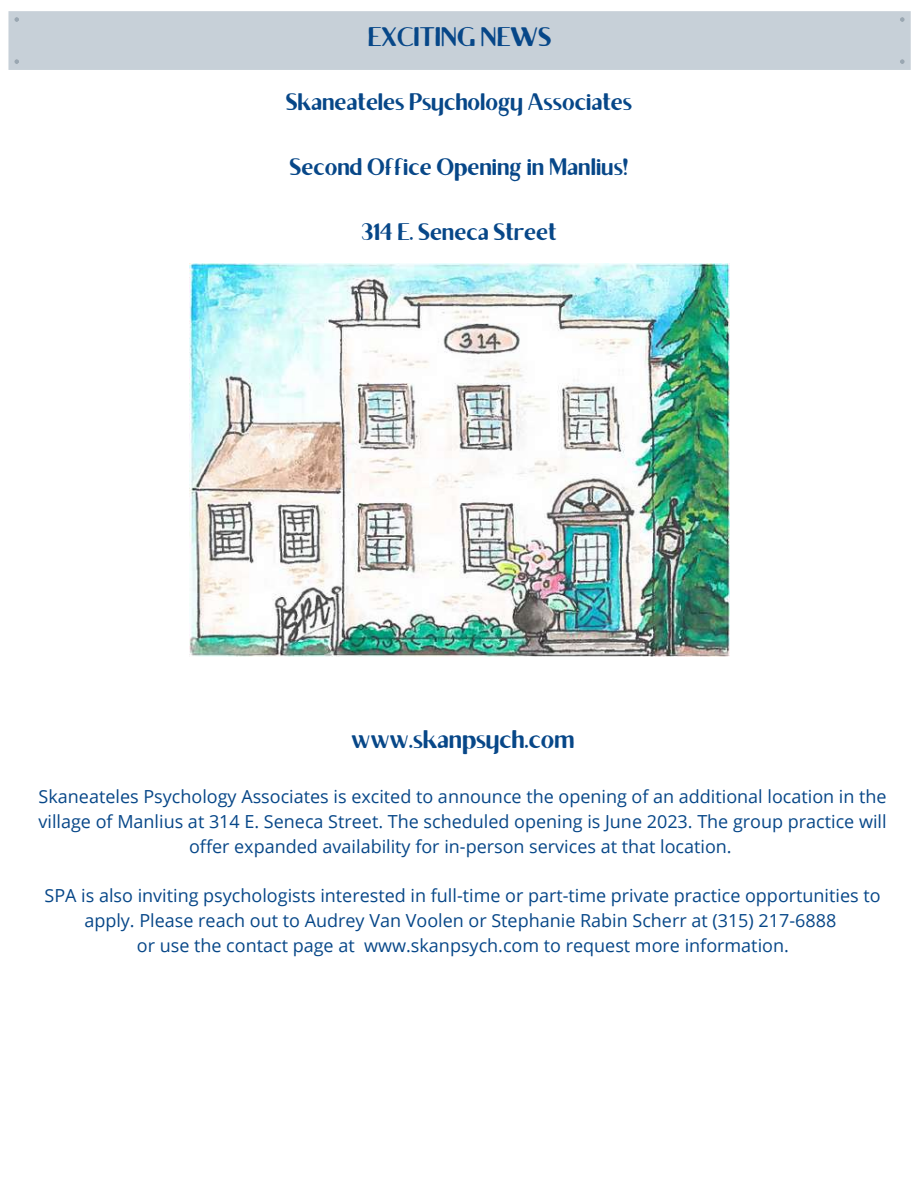
<style>
.page{position:relative;width:918px;height:1188px;background:#fff}
.page>*{position:absolute;margin:0;border:0;box-sizing:border-box;transform-origin:0 0}
.t1{font:27px "Brixton Sans TC";color:#074788}
.t2{font:25.5px "Brixton Sans TC";color:#074788}
.t3{font:24px "Brixton Sans TC";color:#074788}
.t4{font:18px/24.8px "Open Sans";color:#074788;text-align:center}
</style>
<div class="page">
<div style="left:8px;top:11px;width:903px;height:59px;background:#c7d0d8"></div>
<svg style="left:14px;top:17px;width:5px;height:5px"></svg>
<svg style="left:900px;top:17px;width:5px;height:5px"></svg>
<svg style="left:900px;top:59px;width:5px;height:5px"></svg>
<svg style="left:14px;top:59px;width:5px;height:5px"></svg>
<img style="left:189px;top:263px;width:540px;height:394px">
<h1 class="t1" style="left:368px;top:27px;width:185px">EXCITING NEWS</h1>
<h3 class="t3" style="left:286px;top:93px;width:348px">Skaneateles Psychology Associates</h3>
<h3 class="t3" style="left:290px;top:158px;width:340px">Second Office Opening in Manlius!</h3>
<h3 class="t3" style="left:362px;top:223px;width:196px">314 E. Seneca Street</h3>
<h2 class="t2" style="left:351px;top:730px;width:225px">www.skanpsych.com</h2>
<p class="t4" style="left:39px;top:784px;width:850px">Skaneateles Psychology Associates is excited to announce the opening of an additional location in the village of Manlius at 314 E. Seneca Street. The scheduled opening is June 2023. The group practice will offer expanded availability for in-person services at that location.</p>
<p class="t4" style="left:45px;top:883px;width:838px">SPA is also inviting psychologists interested in full-time or part-time private practice opportunities to apply. Please reach out to Audrey Van Voolen or Stephanie Rabin Scherr at (315) 217-6888<br>or use the contact page at www.skanpsych.com to request more information.</p>
</div>
